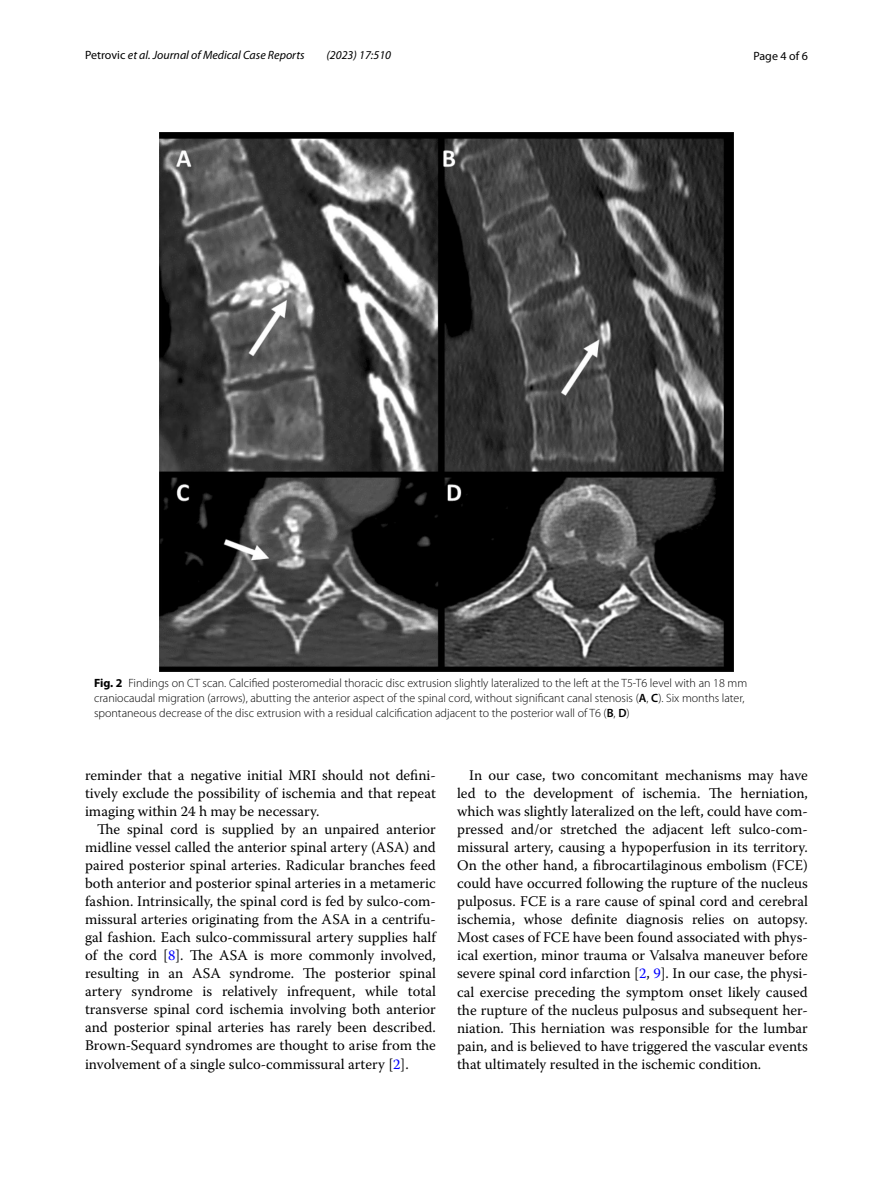
<style>
.page{position:relative;width:893px;height:1187px;background:#fff}
.page>*{position:absolute;margin:0;border:0;box-sizing:border-box;transform-origin:0 0}
.t1{font:14.7px/18px "Warnock Pro";color:#000;text-align:justify}
.t2{font:300 12px/15px "Myriad Pro";color:#000}
.t3{font:italic 12px "Myriad Pro";color:#000}
.t4{font:12px "Myriad Pro";color:#000}
.s1{font-style:normal}
.s2{font-weight:700}
.s3{font-weight:600}
.s4{color:#00f}
</style>
<div class="page">
<img style="left:160px;top:133px;width:573px;height:538px">
<p class="t3" style="left:85px;top:48px;width:221px"><span class="s1">Petrovic</span> et al. Journal of Medical Case Reports</p>
<p class="t3" style="left:326px;top:48px;width:66px">(2023) 17:510</p>
<p class="t4" style="left:753px;top:48px;width:56px">Page 4 of 6</p>
<p class="t2" style="left:94px;top:675px;width:655px"><span class="s2">Fig. 2</span> Findings on CT scan. Calcified posteromedial thoracic disc extrusion slightly lateralized to the left at the T5-T6 level with an 18 mm craniocaudal migration (arrows), abutting the anterior aspect of the spinal cord, without significant canal stenosis (<span class="s3">A</span>, <span class="s3">C</span>). Six months later, spontaneous decrease of the disc extrusion with a residual calcification adjacent to the posterior wall of T6 (<span class="s3">B</span>, <span class="s3">D</span>)</p>
<p class="t1" style="left:85px;top:766px;width:352px">reminder that a negative initial MRI should not defini&shy;tively exclude the possibility of ischemia and that repeat imaging within 24 h may be necessary.</p>
<p class="t1" style="left:85px;top:820px;width:352px;text-indent:12px">The spinal cord is supplied by an unpaired anterior midline vessel called the anterior spinal artery (ASA) and paired posterior spinal arteries. Radicular branches feed both anterior and posterior spinal arteries in a metameric fashion. Intrinsically, the spinal cord is fed by sulco-com&shy;missural arteries originating from the ASA in a centrifu&shy;gal fashion. Each sulco-commissural artery supplies half of the cord [<span class="s4">8</span>]. The ASA is more commonly involved, resulting in an ASA syndrome. The posterior spinal artery syndrome is relatively infrequent, while total transverse spinal cord ischemia involving both anterior and posterior spinal arteries has rarely been described.<br>Brown-Sequard syndromes are thought to arise from the involvement of a single sulco-commissural artery [<span class="s4">2</span>].</p>
<p class="t1" style="left:457px;top:766px;width:352px;text-indent:12px">In our case, two concomitant mechanisms may have led to the development of ischemia. The herniation, which was slightly lateralized on the left, could have com&shy;pressed and/or stretched the adjacent left sulco-com&shy;missural artery, causing a hypoperfusion in its territory.<br>On the other hand, a fibrocartilaginous embolism (FCE) could have occurred following the rupture of the nucleus pulposus. FCE is a rare cause of spinal cord and cerebral ischemia, whose definite diagnosis relies on autopsy.<br>Most cases of FCE have been found associated with phys&shy;ical exertion, minor trauma or Valsalva maneuver before severe spinal cord infarction [<span class="s4">2</span>, <span class="s4">9</span>]. In our case, the physi&shy;cal exercise preceding the symptom onset likely caused the rupture of the nucleus pulposus and subsequent her&shy;niation. This herniation was responsible for the lumbar pain, and is believed to have triggered the vascular events that ultimately resulted in the ischemic condition.</p>
</div>
